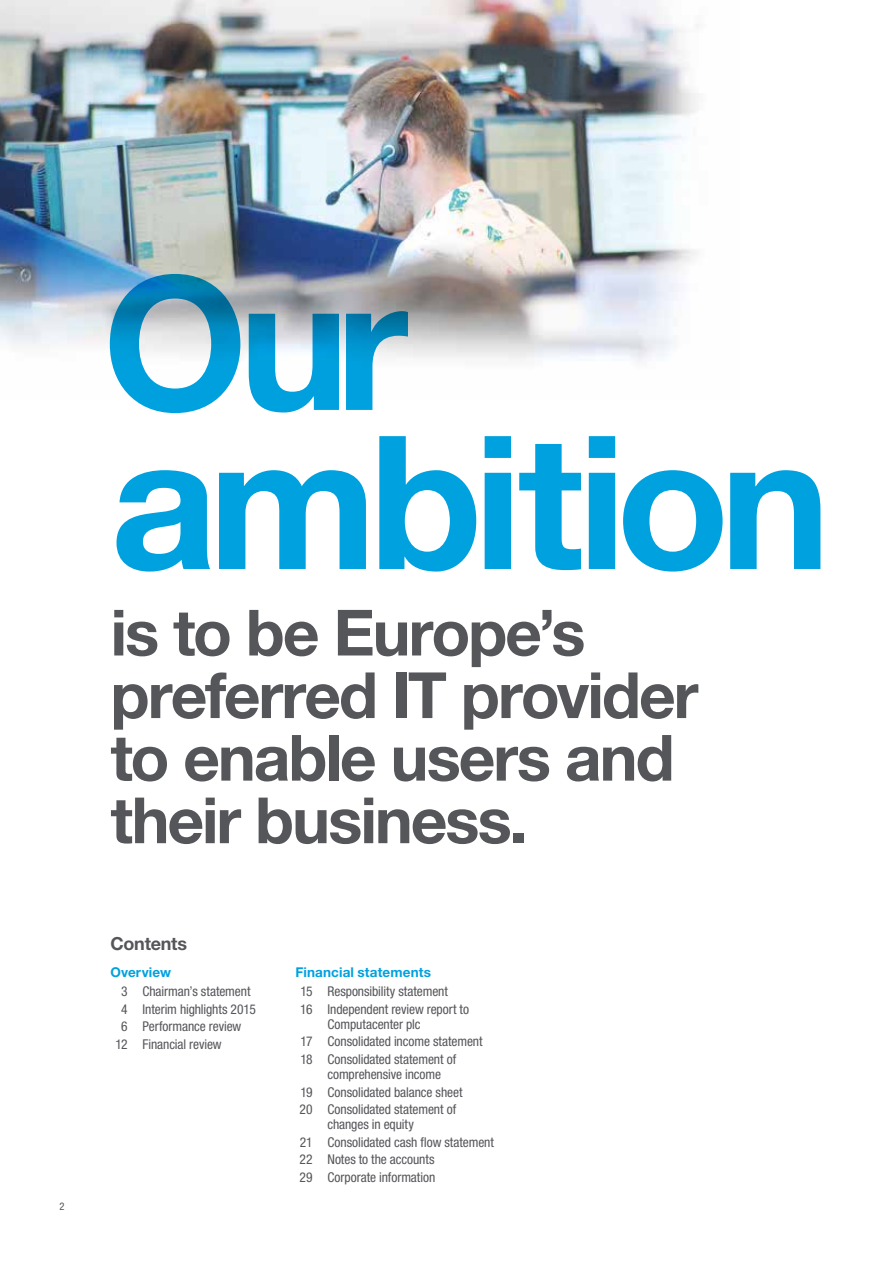
<style>
.page{position:relative;width:893px;height:1263px;background:#fff}
.page>*{position:absolute;margin:0;border:0;box-sizing:border-box;transform-origin:0 0}
.t1{font:700 186px/159px "Helvetica Neue LT Std";letter-spacing:-.05em;color:#00a1df}
.t2{font:700 63.9px/62.6px "Helvetica Neue LT Std";letter-spacing:-.03em;color:#55565a}
.t3{font:700 18px "Helvetica Neue LT Std";letter-spacing:-.015em;color:#55565a}
.t4{font:condensed 13.5px/17.7px "Helvetica Neue LT Std";letter-spacing:-.005em;color:#55565a}
.t5{font:700 13.5px "Helvetica Neue LT Std";letter-spacing:.01em;color:#00a1df}
.t6{font:condensed 10.5px "Helvetica Neue LT Std";color:#55565a}
</style>
<div class="page">
<img style="left:0;top:0;width:699px;height:361px">
<p class="t6" style="left:60px;top:1200px;width:7px">2</p>
<h1 class="t1" style="left:103px;top:260px;width:729px">Our ambition</h1>
<h2 class="t2" style="left:111px;top:600px;width:589px">is to be Europe’s preferred IT provider to enable users and their business.</h2>
<h3 class="t3" style="left:111px;top:933px;width:78px">Contents</h3>
<p class="t5" style="left:111px;top:964px;width:62px">Overview</p>
<p class="t4" style="left:121px;top:982px;width:131px">3 Chairman’s statement</p>
<p class="t4" style="left:121px;top:1000px;width:136px">4 Interim highlights 2015</p>
<p class="t4" style="left:121px;top:1017px;width:122px">6 Performance review</p>
<p class="t4" style="left:115px;top:1035px;width:108px">12 Financial review</p>
<p class="t5" style="left:296px;top:964px;width:137px">Financial statements</p>
<p class="t4" style="left:300px;top:982px;width:170px">15 Responsibility statement<br>16 Independent review report to</p>
<p class="t4" style="left:300px;top:1015px;width:184px;text-indent:27px">Computacenter plc<br>17 Consolidated income statement<br>18 Consolidated statement of</p>
<p class="t4" style="left:300px;top:1065px;width:164px;text-align:center">comprehensive income<br>19 Consolidated balance sheet<br>20 Consolidated statement of</p>
<p class="t4" style="left:300px;top:1115px;width:196px;text-indent:28px">changes in equity<br>21 Consolidated cash flow statement<br>22 Notes to the accounts<br>29 Corporate information</p>
</div>
